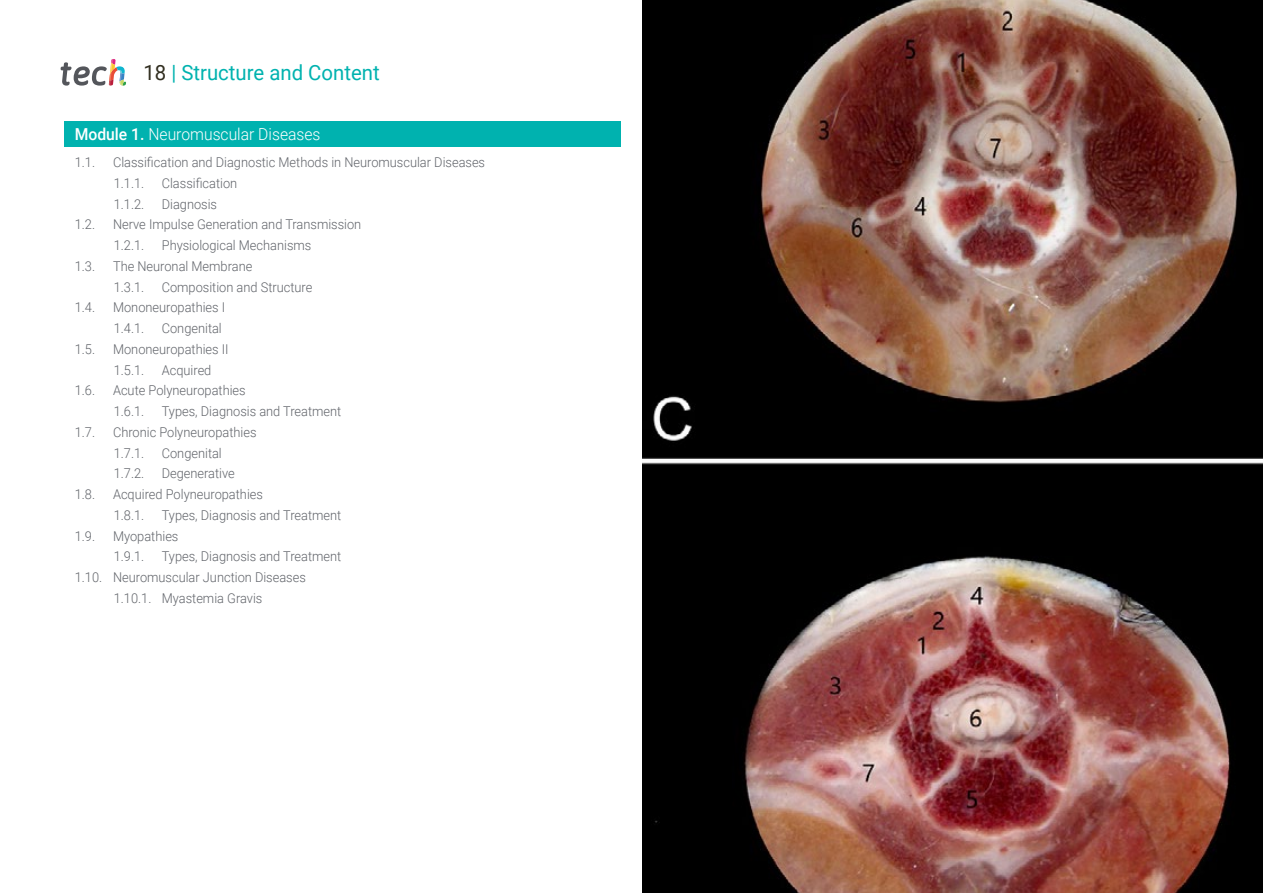
<style>
.page{position:relative;width:1263px;height:893px;background:#fff}
.page>*{position:absolute;margin:0;border:0;box-sizing:border-box;transform-origin:0 0}
.t1{font:21px "Roboto";color:#00b2af}
.t2{font:300 16.5px "Roboto";color:#fff;scale:.95 1}
.t3{font:300 13.5px/20.7px "Roboto";color:#61646a;scale:.95 1}
.s1{color:#312e20}
.s2{font-weight:500}
</style>
<div class="page">
<div style="left:64px;top:121px;width:557px;height:25px;background:#00b2af"></div>
<img style="left:642px;top:0;width:621px;height:893px">
<svg style="left:61px;top:59px;width:65px;height:27px"></svg>
<h1 class="t1" style="left:144px;top:57px;width:238px"><span class="s1">18</span> | Structure and Content</h1>
<p class="t2" style="left:75px;top:123px;width:260px"><span class="s2">Module 1.</span> Neuromuscular Diseases</p>
<p class="t3" style="left:75px;top:151px;width:23px">1.1.</p>
<p class="t3" style="left:113px;top:151px;width:393px">Classification and Diagnostic Methods in Neuromuscular Diseases<br>1.1.1.</p>
<p class="t3" style="left:162px;top:172px;width:81px">Classification</p>
<p class="t3" style="left:114px;top:193px;width:34px">1.1.2.</p>
<p class="t3" style="left:162px;top:193px;width:60px">Diagnosis</p>
<p class="t3" style="left:75px;top:214px;width:23px">1.2.</p>
<p class="t3" style="left:113px;top:214px;width:263px">Nerve Impulse Generation and Transmission<br>1.2.1.</p>
<p class="t3" style="left:162px;top:234px;width:159px">Physiological Mechanisms</p>
<p class="t3" style="left:75px;top:255px;width:23px">1.3.</p>
<p class="t3" style="left:113px;top:255px;width:148px">The Neuronal Membrane<br>1.3.1.</p>
<p class="t3" style="left:162px;top:276px;width:160px">Composition and Structure</p>
<p class="t3" style="left:75px;top:297px;width:23px">1.4.</p>
<p class="t3" style="left:113px;top:297px;width:120px">Mononeuropathies I<br>1.4.1.</p>
<p class="t3" style="left:162px;top:317px;width:65px">Congenital</p>
<p class="t3" style="left:75px;top:338px;width:23px">1.5.</p>
<p class="t3" style="left:113px;top:338px;width:123px">Mononeuropathies II<br>1.5.1.</p>
<p class="t3" style="left:162px;top:359px;width:54px">Acquired</p>
<p class="t3" style="left:75px;top:380px;width:23px">1.6.</p>
<p class="t3" style="left:113px;top:380px;width:141px">Acute Polyneuropathies<br>1.6.1.</p>
<p class="t3" style="left:162px;top:400px;width:191px">Types, Diagnosis and Treatment</p>
<p class="t3" style="left:75px;top:421px;width:23px">1.7.</p>
<p class="t3" style="left:113px;top:421px;width:153px">Chronic Polyneuropathies<br>1.7.1.</p>
<p class="t3" style="left:162px;top:442px;width:65px">Congenital</p>
<p class="t3" style="left:114px;top:463px;width:34px">1.7.2.</p>
<p class="t3" style="left:162px;top:463px;width:78px">Degenerative</p>
<p class="t3" style="left:75px;top:483px;width:23px">1.8.</p>
<p class="t3" style="left:113px;top:483px;width:159px">Acquired Polyneuropathies<br>1.8.1.</p>
<p class="t3" style="left:162px;top:504px;width:191px">Types, Diagnosis and Treatment</p>
<p class="t3" style="left:75px;top:525px;width:23px">1.9.</p>
<p class="t3" style="left:113px;top:525px;width:70px">Myopathies<br>1.9.1.</p>
<p class="t3" style="left:162px;top:546px;width:191px">Types, Diagnosis and Treatment</p>
<p class="t3" style="left:75px;top:566px;width:245px">1.10. Neuromuscular Junction Diseases</p>
<p class="t3" style="left:114px;top:587px;width:158px">1.10.1. Myastemia Gravis</p>
</div>
